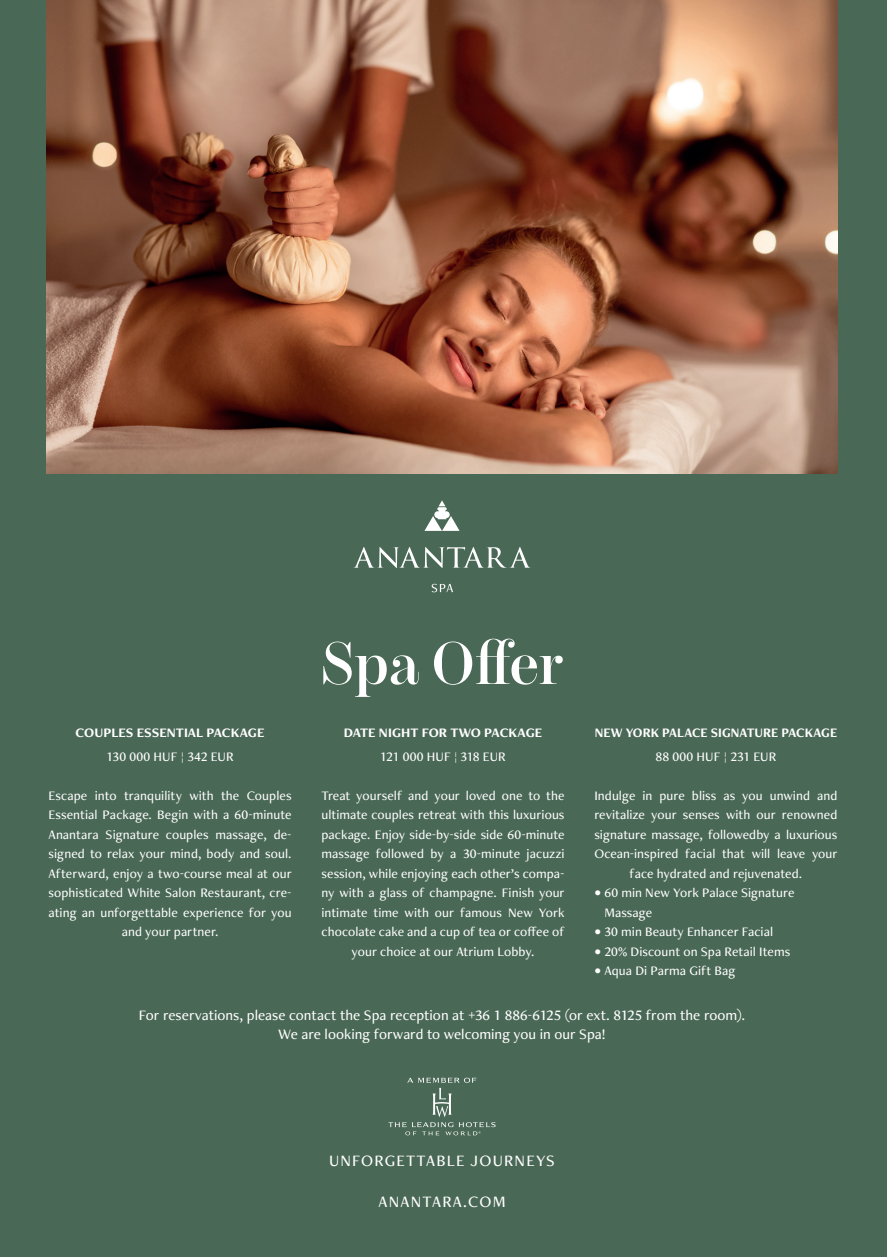
<style>
.page{position:relative;width:887px;height:1257px;background:#4a6856}
.page>*{position:absolute;margin:0;border:0;box-sizing:border-box;transform-origin:0 0}
.t1{font:600 60px "Chamberi Display";letter-spacing:-.005em;color:#fff}
.t2{font:500 16.5px "Freight Neo Pro";letter-spacing:.075em;color:#fff}
.t3{font:500 15px/19.5px "Freight Neo Pro";color:#fff;text-align:center}
.t4{font:500 13.5px/19.5px "Freight Neo Pro";letter-spacing:.005em;color:#fff;text-align:center}
.t5{font:700 13.5px "Freight Neo Pro";color:#fff}
.t6{font:700 13.5px "Freight Neo Pro";color:#fff;scale:.96 1}
</style>
<div class="page">
<svg style="left:432px;top:584px;width:21px;height:8px"></svg>
<svg style="left:424px;top:500px;width:36px;height:31px"></svg>
<svg style="left:353px;top:547px;width:178px;height:21px"></svg>
<img style="left:47px;top:0;width:790px;height:473px">
<svg style="left:388px;top:1078px;width:108px;height:57px"></svg>
<p class="t5" style="left:76px;top:723px;width:190px">COUPLES ESSENTIAL PACKAGE</p>
<p class="t4" style="left:107px;top:746px;width:129px">130 000 HUF ¦ 342 EUR</p>
<p class="t4" style="left:49px;top:785px;width:245px">Escape into tranquility with the Couples Essential Package. Begin with a 60-minute Anantara Signature couples massage, de&shy;signed to relax your mind, body and soul.<br>Afterward, enjoy a two-course meal at our sophisticated White Salon Restaurant, cre&shy;ating an unforgettable experience for you and your partner.</p>
<h1 class="t1" style="left:321px;top:620px;width:243px">Spa Offer</h1>
<p class="t5" style="left:344px;top:723px;width:200px">DATE NIGHT FOR TWO PACKAGE</p>
<p class="t4" style="left:380px;top:746px;width:127px">121 000 HUF ¦ 318 EUR</p>
<p class="t4" style="left:321px;top:785px;width:245px">Treat yourself and your loved one to the ultimate couples retreat with this luxurious package. Enjoy side-by-side side 60-minute massage followed by a 30-minute jacuzzi session, while enjoying each other’s compa&shy;ny with a glass of champagne. Finish your intimate time with our famous New York chocolate cake and a cup of tea or coffee of your choice at our Atrium Lobby.</p>
<p class="t6" style="left:595px;top:723px;width:254px">NEW YORK PALACE SIGNATURE PACKAGE</p>
<p class="t4" style="left:655px;top:746px;width:122px">88 000 HUF ¦ 231 EUR</p>
<p class="t4" style="left:594px;top:785px;width:245px">Indulge in pure bliss as you unwind and revitalize your senses with our renowned signature massage, followedby a luxurious Ocean-inspired facial that will leave your face hydrated and rejuvenated.</p>
<p class="t4" style="left:604px;top:883px;width:192px;text-align:left;text-indent:-10px">• 60 min New York Palace Signature<br>Massage</p>
<p class="t4" style="left:594px;top:922px;width:180px">• 30 min Beauty Enhancer Facial</p>
<p class="t4" style="left:594px;top:941px;width:197px">• 20% Discount on Spa Retail Items</p>
<p class="t4" style="left:594px;top:961px;width:143px">• Aqua Di Parma Gift Bag</p>
<p class="t3" style="left:139px;top:1005px;width:608px">For reservations, please contact the Spa reception at +36 1 886-6125 (or ext. 8125 from the room).<br>We are looking forward to welcoming you in our Spa!</p>
<p class="t2" style="left:329px;top:1150px;width:227px">UNFORGETTABLE JOURNEYS</p>
<p class="t2" style="left:378px;top:1190px;width:129px">ANANTARA.COM</p>
</div>
